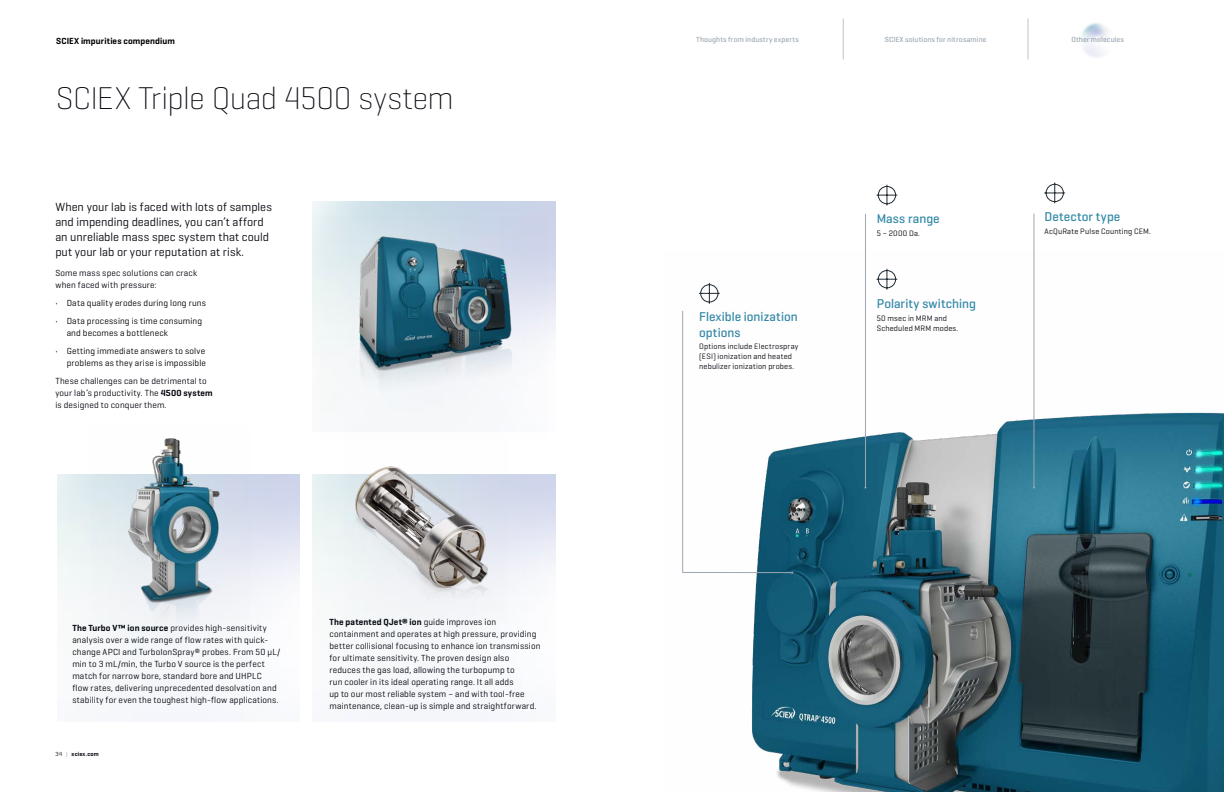
<style>
.page{position:relative;width:1224px;height:792px;background:#fff}
.page>*{position:absolute;margin:0;border:0;box-sizing:border-box;transform-origin:0 0}
.t1{font:200 32px "Geogrotesque";letter-spacing:-.015em;color:#05080f}
.t2{font:500 13px/16px "Geogrotesque";letter-spacing:.005em;color:#3288a6}
.t3{font:12px/15px "Geogrotesque";color:#05080f}
.t4{font:9px/12px "Geogrotesque";letter-spacing:.015em;color:#05080f}
.t5{font:9px/12px "Geogrotesque";letter-spacing:.015em;color:#000}
.t6{font:600 9px "Geogrotesque";letter-spacing:.01em;color:#000}
.t7{font:8px/10px "Geogrotesque";letter-spacing:.025em;color:#05080f}
.t8{font:500 7.5px "Geogrotesque";letter-spacing:.015em;color:#9ca7b1}
.t9{font:600 6px "Geogrotesque";letter-spacing:.03em;color:#05080f}
.s1{font-weight:600}
.s2{font-weight:400}
.s3{font-weight:400;color:#9ca7b1}
</style>
<div class="page">
<hr style="left:843px;top:18px;width:1px;height:42px;background:#bfc4cb">
<hr style="left:1028px;top:18px;width:1px;height:42px;background:#bfc4cb">
<img style="left:91px;top:438px;width:159px;height:261px">
<img style="left:345px;top:466px;width:164px;height:154px">
<img style="left:321px;top:217px;width:226px;height:214px">
<img style="left:698px;top:252px;width:526px;height:540px">
<svg style="left:877px;top:185px;width:20px;height:20px"></svg>
<svg style="left:1044px;top:183px;width:21px;height:20px"></svg>
<svg style="left:699px;top:283px;width:21px;height:21px"></svg>
<svg style="left:877px;top:269px;width:20px;height:21px"></svg>
<svg style="left:682px;top:310px;width:111px;height:264px"></svg>
<hr style="left:865px;top:214px;width:1px;height:274px;background:#9ca7b1">
<hr style="left:1034px;top:214px;width:1px;height:274px;background:#9ca7b1">
<img style="left:1081px;top:23px;width:27px;height:34px">
<p class="t6" style="left:56px;top:36px;width:120px">SCIEX impurities compendium</p>
<p class="t8" style="left:696px;top:35px;width:104px">Thoughts from industry experts</p>
<p class="t8" style="left:885px;top:35px;width:103px">SCIEX solutions for nitrosamine</p>
<p class="t8" style="left:1071px;top:35px;width:54px">Other molecules</p>
<h1 class="t1" style="left:56px;top:78px;width:399px">SCIEX Triple Quad 4500 system</h1>
<h3 class="t3" style="left:55px;top:199px;width:218px">When your lab is faced with lots of samples and impending deadlines, you can’t afford an unreliable mass spec system that could put your lab or your reputation at risk.</h3>
<p class="t4" style="left:55px;top:266px;width:143px">Some mass spec solutions can crack when faced with pressure:</p>
<p class="t5" style="left:55px;top:296px;width:152px">• Data quality erodes during long runs</p>
<p class="t5" style="left:67px;top:314px;width:137px;text-indent:-11px">• Data processing is time consuming and becomes a bottleneck</p>
<p class="t5" style="left:55px;top:344px;width:152px;text-align:right">• Getting immediate answers to solve problems as they arise is impossible</p>
<p class="t4" style="left:55px;top:374px;width:159px">These challenges can be detrimental to your lab’s productivity. The <span class="s1">4500 system </span>is designed to conquer them.</p>
<p class="t4" style="left:72px;top:622px;width:209px"><span class="s1">The Turbo V™ ion source</span> provides high-sensitivity analysis over a wide range of flow rates with quick&shy;change APCI and TurboIonSpray® probes. From 50 μL/ min to 3 mL/min, the Turbo V source is the perfect match for narrow bore, standard bore and UHPLC<br>flow rates, delivering unprecedented desolvation and stability for even the toughest high-flow applications.</p>
<p class="t9" style="left:55px;top:750px;width:45px"><span class="s2">34</span> <span class="s3">|</span> sciex.com</p>
<p class="t4" style="left:329px;top:615px;width:213px"><span class="s1">The patented QJet® ion</span> guide improves ion containment and operates at high pressure, providing better collisional focusing to enhance ion transmission for ultimate sensitivity. The proven design also reduces the gas load, allowing the turbopump to<br>run cooler in its ideal operating range. It all adds<br>up to our most reliable system – and with tool-free maintenance, clean-up is simple and straightforward.</p>
<h2 class="t2" style="left:699px;top:308px;width:100px">Flexible ionization options</h2>
<p class="t7" style="left:699px;top:341px;width:101px">Options include Electrospray (ESI) ionization and heated nebulizer ionization probes.</p>
<h2 class="t2" style="left:877px;top:211px;width:64px">Mass range</h2>
<p class="t7" style="left:877px;top:228px;width:45px">5 – 2000 Da.</p>
<h2 class="t2" style="left:877px;top:295px;width:101px">Polarity switching</h2>
<p class="t7" style="left:877px;top:313px;width:83px">50 msec in MRM and<br>Scheduled MRM modes.</p>
<h2 class="t2" style="left:1045px;top:209px;width:77px">Detector type</h2>
<p class="t7" style="left:1045px;top:226px;width:108px">AcQuRate Pulse Counting CEM.</p>
</div>
